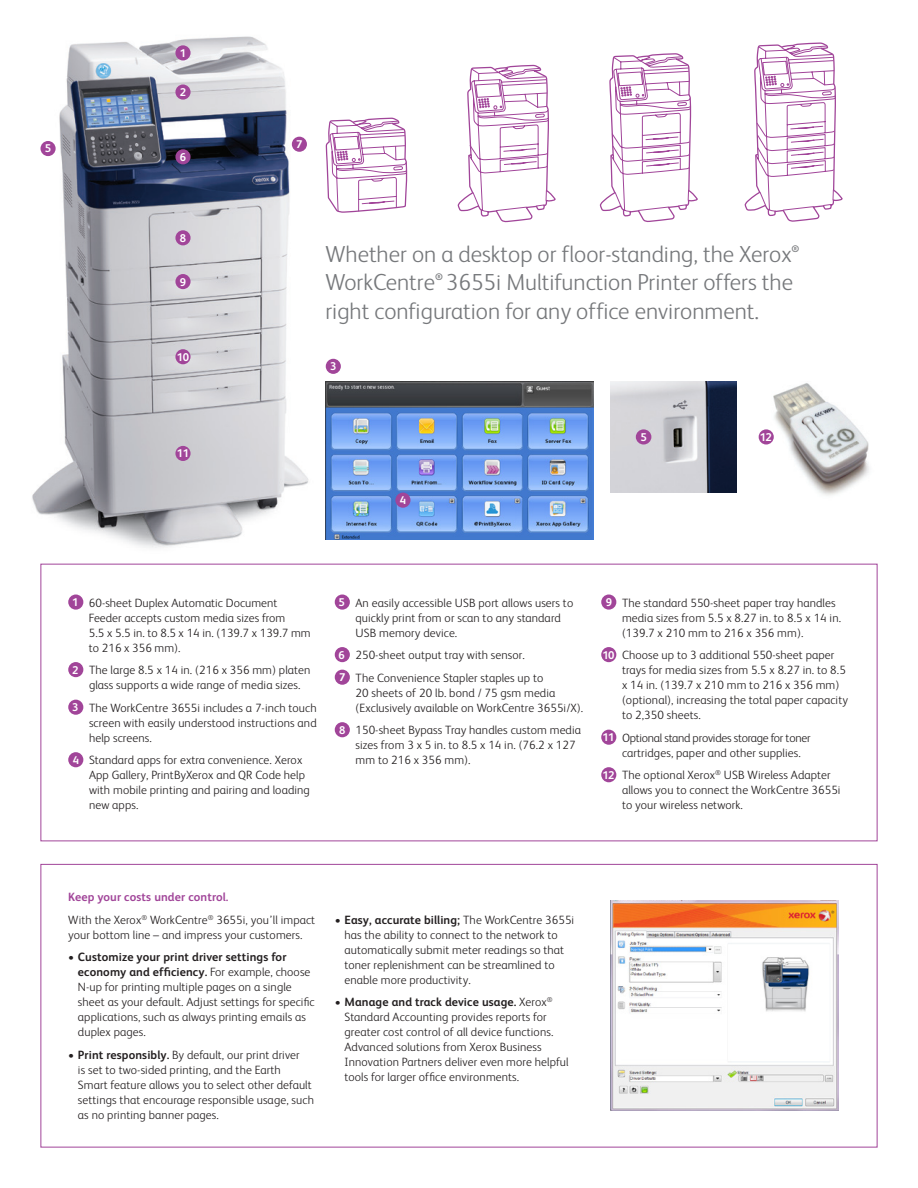
<style>
.page{position:relative;width:918px;height:1188px;background:#fff}
.page>*{position:absolute;margin:0;border:0;box-sizing:border-box;transform-origin:0 0}
.intro{font:300 23.25px/28.5px "Xerox Sans";color:#76787b}
.sidebar_body{font:300 12px/15px "Xerox Sans";letter-spacing:.01em;color:#231f20}
.sidebar_body-2{font:300 12px/15px "Xerox Sans";letter-spacing:-.02em;color:#231f20}
.sidebar_headline{font:700 12px "Xerox Sans";letter-spacing:.01em;color:#a14599}
.t1{font:700 11.25px "Xerox Sans";letter-spacing:-.06em;color:#fff}
.intro-2{font:700 9.45px "Xerox Sans";color:#76787b}
.s1{font-weight:700}
</style>
<div class="page">
<img style="left:610px;top:900px;width:229px;height:211px">
<img style="left:32px;top:36px;width:309px;height:512px">
<div style="left:68px;top:595px;width:15px;height:15px;background:#a14599;border-radius:50%"></div>
<div style="left:68px;top:662px;width:15px;height:15px;background:#a14599;border-radius:50%"></div>
<div style="left:68px;top:700px;width:15px;height:15px;background:#a14599;border-radius:50%"></div>
<div style="left:68px;top:752px;width:15px;height:15px;background:#a14599;border-radius:50%"></div>
<div style="left:335px;top:595px;width:15px;height:15px;background:#a14599;border-radius:50%"></div>
<div style="left:335px;top:647px;width:15px;height:15px;background:#a14599;border-radius:50%"></div>
<div style="left:335px;top:670px;width:15px;height:15px;background:#a14599;border-radius:50%"></div>
<div style="left:335px;top:722px;width:15px;height:15px;background:#a14599;border-radius:50%"></div>
<div style="left:601px;top:595px;width:15px;height:15px;background:#a14599;border-radius:50%"></div>
<div style="left:601px;top:647px;width:15px;height:15px;background:#a14599;border-radius:50%"></div>
<div style="left:601px;top:730px;width:15px;height:15px;background:#a14599;border-radius:50%"></div>
<div style="left:601px;top:767px;width:15px;height:15px;background:#a14599;border-radius:50%"></div>
<div style="left:175px;top:45px;width:16px;height:15px;background:#a14599;border-radius:50%"></div>
<div style="left:175px;top:84px;width:16px;height:16px;background:#a14599;border-radius:50%"></div>
<div style="left:175px;top:149px;width:16px;height:15px;background:#a14599;border-radius:50%"></div>
<div style="left:292px;top:137px;width:15px;height:15px;background:#a14599;border-radius:50%"></div>
<div style="left:41px;top:141px;width:15px;height:15px;background:#a14599;border-radius:50%"></div>
<div style="left:175px;top:230px;width:16px;height:15px;background:#a14599;border-radius:50%"></div>
<div style="left:175px;top:274px;width:16px;height:15px;background:#a14599;border-radius:50%"></div>
<div style="left:175px;top:349px;width:16px;height:15px;background:#a14599;border-radius:50%"></div>
<div style="left:175px;top:446px;width:16px;height:15px;background:#a14599;border-radius:50%"></div>
<img style="left:610px;top:381px;width:126px;height:111px">
<div style="left:636px;top:429px;width:15px;height:16px;background:#a14599;border-radius:50%"></div>
<img style="left:758px;top:383px;width:111px;height:113px">
<img style="left:326px;top:381px;width:267px;height:159px">
<div style="left:326px;top:359px;width:15px;height:15px;background:#a14599;border-radius:50%"></div>
<div style="left:395px;top:493px;width:16px;height:15px;background:#a14599;border-radius:50%"></div>
<div style="left:759px;top:429px;width:15px;height:16px;background:#a14599;border-radius:50%"></div>
<svg style="left:745px;top:42px;width:98px;height:180px"></svg>
<svg style="left:600px;top:53px;width:98px;height:169px"></svg>
<svg style="left:458px;top:65px;width:98px;height:157px"></svg>
<svg style="left:326px;top:118px;width:81px;height:95px"></svg>
<p class="t1" style="left:45px;top:141px;width:8px">5</p>
<p class="t1" style="left:180px;top:45px;width:8px">1</p>
<p class="t1" style="left:180px;top:84px;width:8px">2</p>
<p class="t1" style="left:180px;top:149px;width:8px">6</p>
<p class="t1" style="left:180px;top:230px;width:8px">8</p>
<p class="t1" style="left:180px;top:274px;width:8px">9</p>
<p class="t1" style="left:177px;top:349px;width:14px">10</p>
<p class="t1" style="left:177px;top:446px;width:14px">11</p>
<p class="t1" style="left:296px;top:137px;width:8px">7</p>
<p class="intro" style="left:326px;top:238px;width:468px">Whether on a desktop or floor-standing, the Xerox</p>
<p class="intro-2" style="left:792px;top:242px;width:9px">®</p>
<p class="intro" style="left:326px;top:267px;width:111px">WorkCentre</p>
<p class="intro-2" style="left:435px;top:271px;width:9px">®</p>
<p class="intro" style="left:326px;top:267px;width:469px;text-indent:120px">3655i Multifunction Printer offers the right configuration for any office environment.</p>
<p class="t1" style="left:330px;top:359px;width:8px">3</p>
<p class="t1" style="left:400px;top:493px;width:8px">4</p>
<p class="t1" style="left:640px;top:429px;width:8px">5</p>
<p class="t1" style="left:760px;top:429px;width:13px">12</p>
<p class="t1" style="left:72px;top:594px;width:8px">1</p>
<p class="sidebar_body" style="left:89px;top:594px;width:223px">60-sheet Duplex Automatic Document Feeder accepts custom media sizes from<br>5.5 x 5.5 in. to 8.5 x 14 in. (139.7 x 139.7 mm to 216 x 356 mm).</p>
<p class="t1" style="left:72px;top:662px;width:8px">2</p>
<p class="sidebar_body" style="left:89px;top:662px;width:223px">The large 8.5 x 14 in. (216 x 356 mm) platen glass supports a wide range of media sizes.</p>
<p class="t1" style="left:72px;top:700px;width:8px">3</p>
<p class="sidebar_body" style="left:89px;top:700px;width:229px;text-align:justify">The WorkCentre 3655i includes a 7-inch touch screen with easily understood instructions and help screens.</p>
<p class="t1" style="left:73px;top:752px;width:8px">4</p>
<p class="sidebar_body" style="left:89px;top:752px;width:222px">Standard apps for extra convenience. Xerox App Gallery, PrintByXerox and QR Code help with mobile printing and pairing and loading new apps.</p>
<p class="t1" style="left:339px;top:594px;width:8px">5</p>
<p class="sidebar_body" style="left:356px;top:594px;width:219px">An easily accessible USB port allows users to quickly print from or scan to any standard<br>USB memory device.</p>
<p class="t1" style="left:339px;top:647px;width:8px">6</p>
<p class="sidebar_body" style="left:356px;top:647px;width:171px">250-sheet output tray with sensor.</p>
<p class="t1" style="left:339px;top:670px;width:8px">7</p>
<p class="sidebar_body" style="left:356px;top:670px;width:229px">The Convenience Stapler staples up to<br>20 sheets of 20 lb. bond / 75 gsm media (Exclusively available on WorkCentre 3655i/X).</p>
<p class="t1" style="left:339px;top:722px;width:8px">8</p>
<p class="sidebar_body" style="left:356px;top:722px;width:227px">150-sheet Bypass Tray handles custom media sizes from 3 x 5 in. to 8.5 x 14 in. (76.2 x 127 mm to 216 x 356 mm).</p>
<p class="t1" style="left:606px;top:594px;width:8px">9</p>
<p class="sidebar_body" style="left:622px;top:594px;width:221px">The standard 550-sheet paper tray handles media sizes from 5.5 x 8.27 in. to 8.5 x 14 in. (139.7 x 210 mm to 216 x 356 mm).</p>
<p class="t1" style="left:603px;top:647px;width:13px">10</p>
<p class="sidebar_body" style="left:622px;top:647px;width:228px">Choose up to 3 additional 550-sheet paper trays for media sizes from 5.5 x 8.27 in. to 8.5 x 14 in. (139.7 x 210 mm to 216 x 356 mm) (optional), increasing the total paper capacity to 2,350 sheets.</p>
<p class="t1" style="left:603px;top:730px;width:13px">11</p>
<p class="sidebar_body-2" style="left:622px;top:730px;width:190px">Optional stand provides storage for toner cartridges, paper and other supplies.</p>
<p class="t1" style="left:603px;top:767px;width:13px">12</p>
<p class="sidebar_body" style="left:622px;top:767px;width:220px">The optional Xerox<sup>®</sup> USB Wireless Adapter allows you to connect the WorkCentre 3655i to your wireless network.</p>
<p class="sidebar_headline" style="left:68px;top:889px;width:162px">Keep your costs under control.</p>
<p class="sidebar_body" style="left:68px;top:911px;width:249px">With the Xerox<sup>®</sup> WorkCentre<sup>®</sup> 3655i, you’ll impact your bottom line – and impress your customers.</p>
<p class="sidebar_body" style="left:78px;top:949px;width:238px;text-indent:-10px">• <span class="s1">Customize your print driver settings for economy and efficiency.</span> For example, choose N-up for printing multiple pages on a single sheet as your default. Adjust settings for specific applications, such as always printing emails as duplex pages.</p>
<p class="sidebar_body" style="left:78px;top:1046px;width:237px;text-indent:-10px">• <span class="s1">Print responsibly.</span> By default, our print driver<br>is set to two-sided printing, and the Earth<br>Smart feature allows you to select other default settings that encourage responsible usage, such as no printing banner pages.</p>
<p class="sidebar_body" style="left:344px;top:911px;width:231px;text-indent:-10px">• <span class="s1">Easy, accurate billing;</span> The WorkCentre 3655i has the ability to connect to the network to automatically submit meter readings so that toner replenishment can be streamlined to enable more productivity.</p>
<p class="sidebar_body" style="left:344px;top:994px;width:226px;text-indent:-10px">• <span class="s1">Manage and track device usage.</span> Xerox<sup>® </sup>Standard Accounting provides reports for greater cost control of all device functions.<br>Advanced solutions from Xerox Business Innovation Partners deliver even more helpful tools for larger office environments.</p>
</div>
